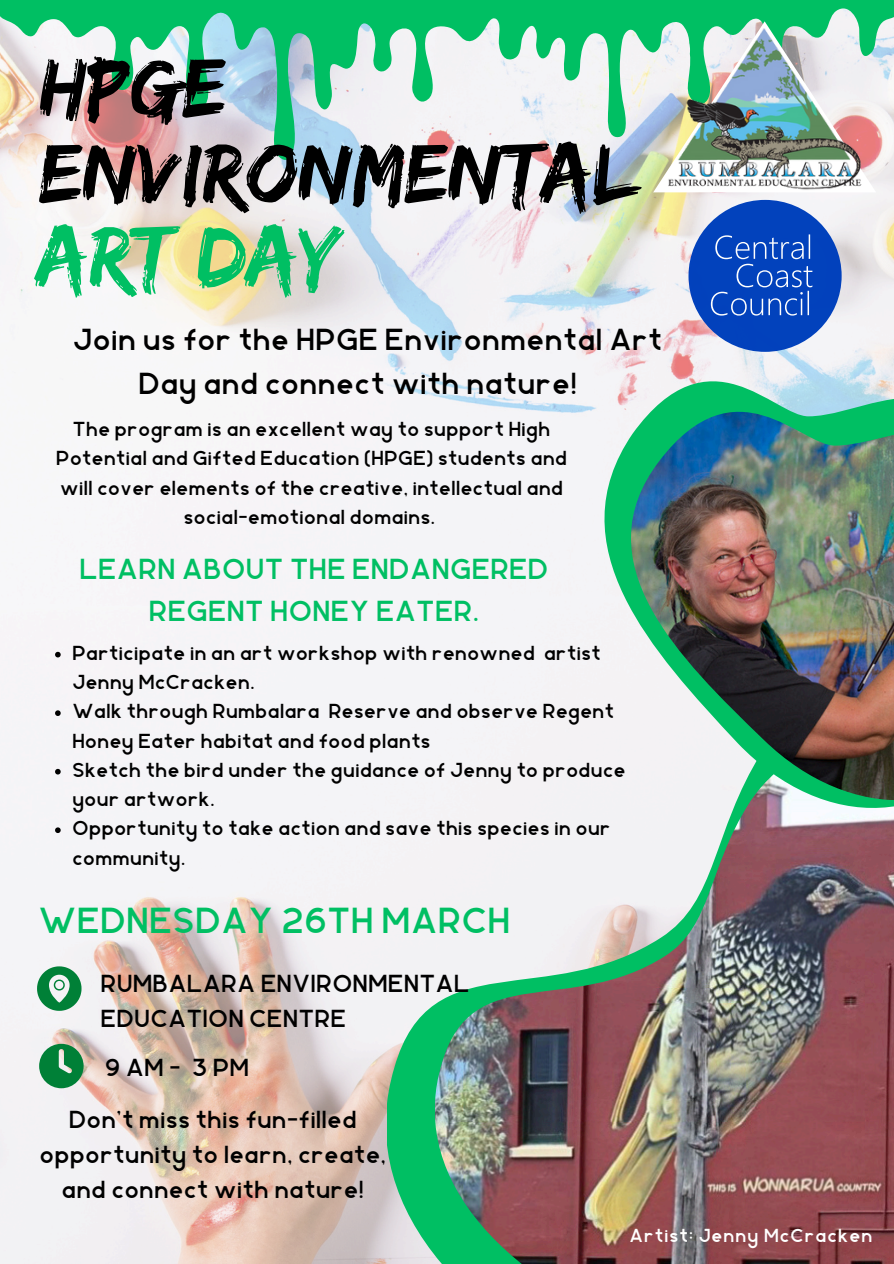
<style>
.page{position:relative;width:894px;height:1264px;background:#fff}
.page>*{position:absolute;margin:0;border:0;box-sizing:border-box;transform-origin:0 0}
.t1{font:88.5px "Edo";color:#00bf63}
.t2{font:87px/85.5px "Edo";color:#000}
.t3{font:700 37.5px "Geometrica Sans";letter-spacing:.055em;color:#00bf63}
.t4{font:700 31.5px/43.8px "Geometrica Sans";letter-spacing:.055em;color:#000}
.t5{font:700 30px/41.7px "Geometrica Sans";letter-spacing:.055em;color:#00bf63;text-align:center}
.t6{font:700 25.5px/34.8px "Geometrica Sans";letter-spacing:.055em;color:#000}
.t7{font:700 21px/29.2px "Geometrica Sans";letter-spacing:.055em;color:#000}
.t8{font:700 19.5px "Geometrica Sans";letter-spacing:.09em;color:#fff}
</style>
<div class="page">
<img style="left:0;top:167px;width:893px;height:1096px">
<svg style="left:0;top:0;width:893px;height:167px"></svg>
<svg style="left:386px;top:667px;width:218px;height:596px;fill:#f4f2f4"></svg>
<img style="left:435px;top:733px;width:458px;height:530px">
<div style="left:688px;top:200px;width:153px;height:152px;background:#0040bc;border-radius:50%"></div>
<svg style="left:710px;top:234px;width:102px;height:81px"></svg>
<svg style="left:653px;top:21px;width:222px;height:171px"></svg>
<img style="left:660px;top:29px;width:213px;height:171px">
<svg style="left:604px;top:381px;width:289px;height:427px;fill:#f1edf3"></svg>
<img style="left:631px;top:412px;width:262px;height:388px">
<svg style="left:39px;top:1043px;width:45px;height:45px"></svg>
<svg style="left:37px;top:966px;width:44px;height:44px"></svg>
<svg style="left:55px;top:652px;width:6px;height:5px"></svg>
<svg style="left:55px;top:710px;width:6px;height:6px"></svg>
<svg style="left:55px;top:769px;width:6px;height:5px"></svg>
<svg style="left:55px;top:827px;width:6px;height:6px"></svg>
<p class="t2" style="left:39px;top:43px;width:600px">HPGE<br>ENVIRONMENTAL</p>
<p class="t1" style="left:37px;top:205px;width:305px">ART DAY</p>
<h1 class="t4" style="left:139px;top:320px;width:524px;text-indent:-66px">Join us for the HPGE Environmental Art<br>Day and connect with nature!</h1>
<p class="t7" style="left:57px;top:416px;width:511px;text-align:center">The program is an excellent way to support High Potential and Gifted Education (HPGE) students and will cover elements of the creative, intellectual and social-emotional domains.</p>
<p class="t5" style="left:80px;top:551px;width:469px">LEARN ABOUT THE ENDANGERED<br>REGENT HONEY EATER.</p>
<p class="t7" style="left:73px;top:640px;width:529px">Participate in an art workshop with renowned artist<br>Jenny McCracken.</p>
<p class="t7" style="left:73px;top:698px;width:542px">Walk through Rumbalara Reserve and observe Regent<br>Honey Eater habitat and food plants</p>
<p class="t7" style="left:73px;top:757px;width:553px">Sketch the bird under the guidance of Jenny to produce your artwork.</p>
<p class="t7" style="left:73px;top:815px;width:538px">Opportunity to take action and save this species in our community.</p>
<h4 class="t3" style="left:39px;top:904px;width:471px">WEDNESDAY 26TH MARCH</h4>
<h1 class="t6" style="left:101px;top:968px;width:369px">RUMBALARA ENVIRONMENTAL<br>EDUCATION CENTRE</h1>
<p class="t6" style="left:105px;top:1052px;width:144px">9AM- 3PM</p>
<h3 class="t6" style="left:40px;top:1104px;width:346px;text-align:center">Don’t miss this fun-filled opportunity to learn, create, and connect with nature!</h3>
<p class="t8" style="left:629px;top:1227px;width:243px">Artist: Jenny McCracken</p>
</div>
